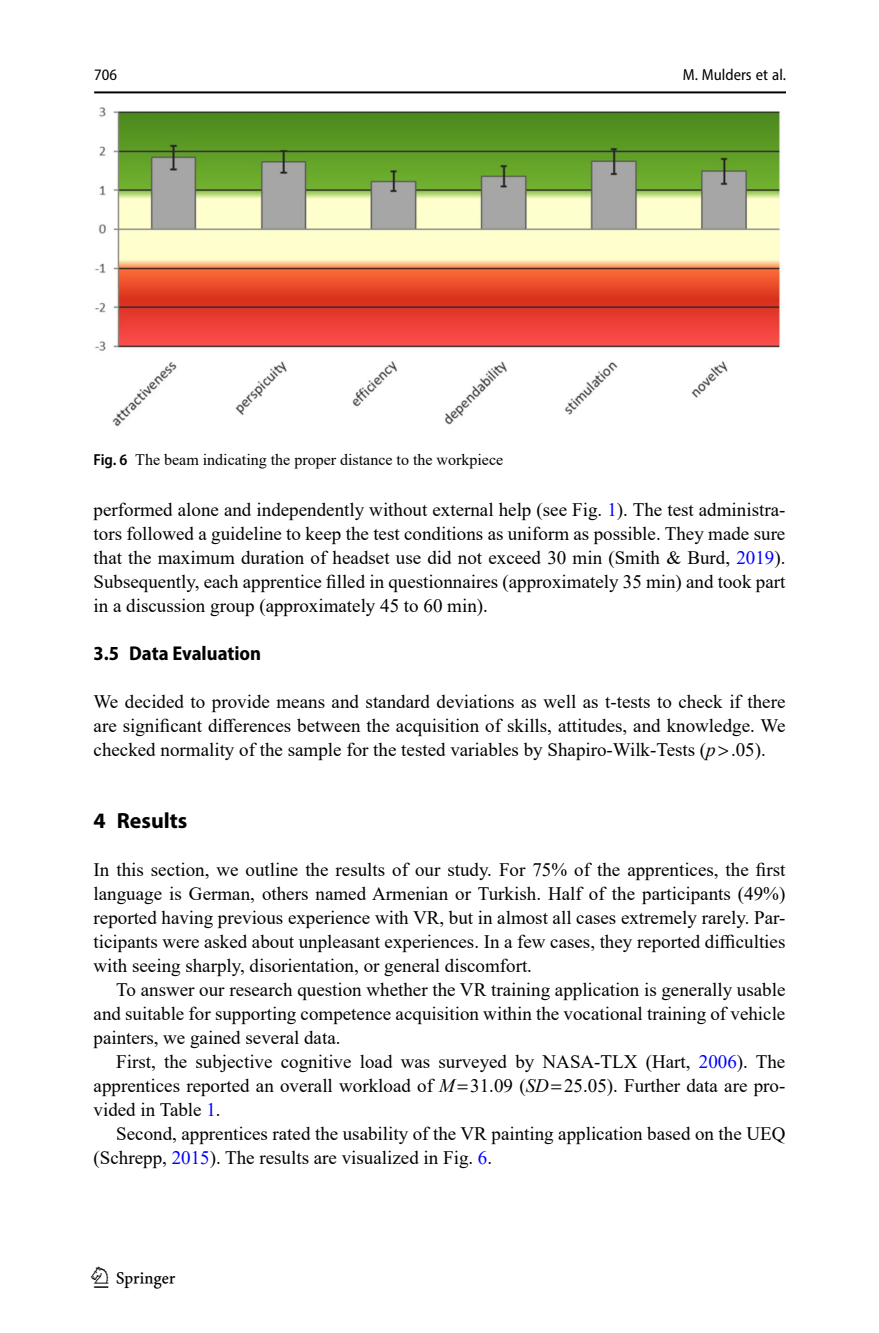
<style>
.page{position:relative;width:879px;height:1333px;background:#fff}
.page>*{position:absolute;margin:0;border:0;box-sizing:border-box;transform-origin:0 0}
.t1{font:30px "Springnew";color:#000}
.Head_1{font:700 22px "Myriad Pro";color:#000}
.Head_2{font:700 semi-condensed 20px "Myriad Pro";color:#000}
.Body_Text{font:19px/24px "Times New Roman";color:#000;text-align:justify}
.Body_Text_Indent{font:19px/24px "Times New Roman";color:#000;text-align:justify}
.Figure_Caption{font:16px "Times New Roman";color:#000}
.t2{font:semi-condensed 16px "Myriad Pro";color:#000}
.s1{font-family:"Myriad Pro";font-weight:600;font-stretch:semi-condensed}
.s2{color:#00f}
.s3{font-style:italic}
</style>
<div class="page">
<hr style="left:94px;top:91px;width:692px;height:2px;background:#000">
<img style="left:95px;top:108px;width:687px;height:318px">
<p class="t2" style="left:94px;top:65px;width:24px">706</p>
<p class="Figure_Caption" style="left:94px;top:448px;width:411px"><span class="s1">Fig. 6</span> The beam indicating the proper distance to the workpiece</p>
<p class="t2" style="left:683px;top:65px;width:105px">M. Mulders et al.</p>
<p class="Body_Text" style="left:94px;top:497px;width:693px">performed alone and independently without external help (see Fig. <span class="s2">1</span>). The test administra&shy;tors followed a guideline to keep the test conditions as uniform as possible. They made sure that the maximum duration of headset use did not exceed 30 min (Smith &amp; Burd, <span class="s2">2019</span>).<br>Subsequently, each apprentice filled in questionnaires (approximately 35 min) and took part in a discussion group (approximately 45 to 60 min).</p>
<p class="Head_2" style="left:94px;top:640px;width:169px">3.5 Data Evaluation</p>
<p class="Body_Text" style="left:94px;top:689px;width:693px">We decided to provide means and standard deviations as well as t-tests to check if there are significant differences between the acquisition of skills, attitudes, and knowledge. We checked normality of the sample for the tested variables by Shapiro-Wilk-Tests (<span class="s3">p</span> .05).</p>
<p class="Head_1" style="left:94px;top:806px;width:95px">4 Results</p>
<p class="Body_Text" style="left:94px;top:857px;width:693px">In this section, we outline the results of our study. For 75% of the apprentices, the first language is German, others named Armenian or Turkish. Half of the participants (49%) reported having previous experience with VR, but in almost all cases extremely rarely. Par&shy;ticipants were asked about unpleasant experiences. In a few cases, they reported difficulties with seeing sharply, disorientation, or general discomfort.</p>
<p class="Body_Text_Indent" style="left:94px;top:977px;width:693px;text-indent:23px">To answer our research question whether the VR training application is generally usable and suitable for supporting competence acquisition within the vocational training of vehicle painters, we gained several data.</p>
<p class="Body_Text_Indent" style="left:94px;top:1049px;width:693px;text-indent:23px">First, the subjective cognitive load was surveyed by NASA-TLX (Hart, <span class="s2">2006</span>). The apprentices reported an overall workload of <span class="s3">M</span> 31.09 (<span class="s3">SD</span> 25.05). Further data are pro&shy;vided in Table <span class="s2">1</span>.</p>
<p class="Body_Text_Indent" style="left:94px;top:1121px;width:693px;text-indent:23px">Second, apprentices rated the usability of the VR painting application based on the UEQ (Schrepp, <span class="s2">2015</span>). The results are visualized in Fig. <span class="s2">6</span>.</p>
<h1 class="t1" style="left:94px;top:1260px;width:83px">1 3</h1>
</div>
